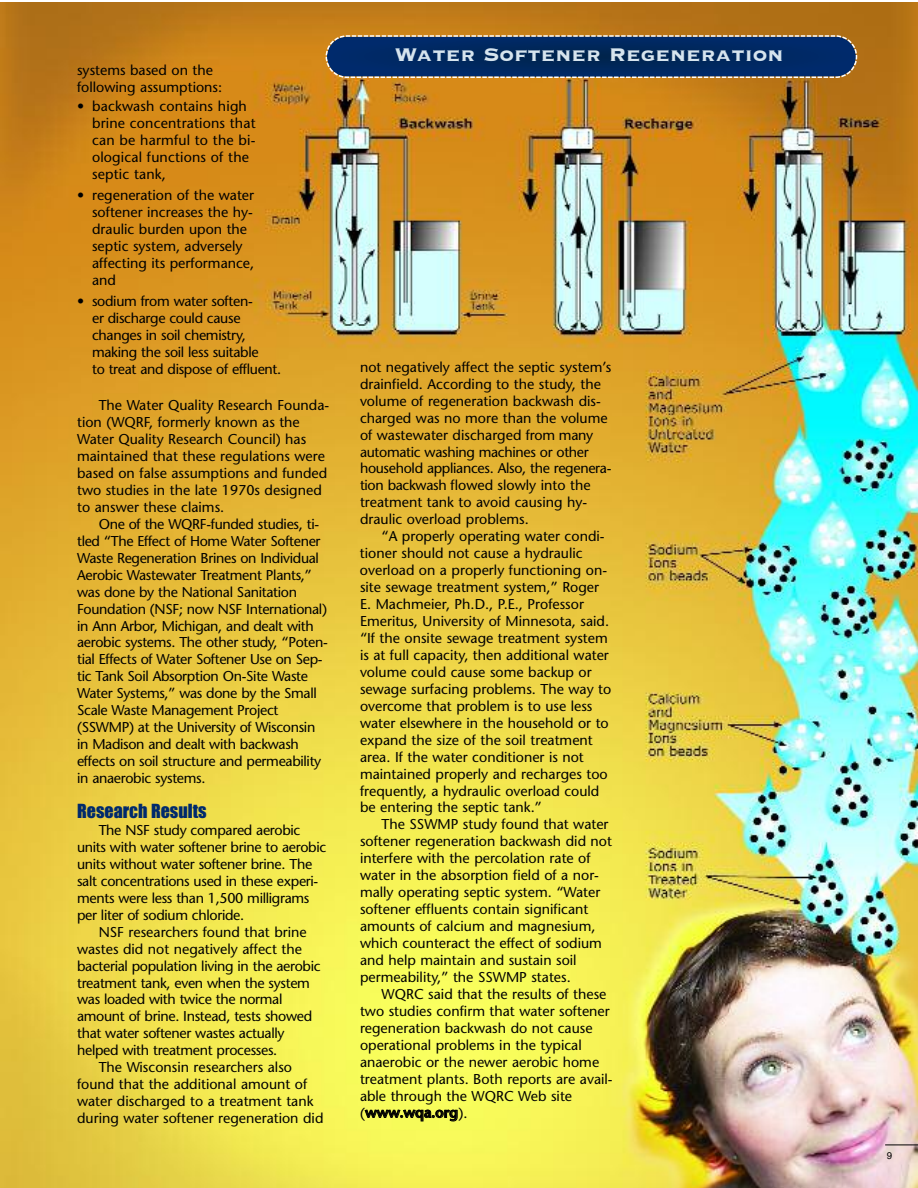
<style>
.page{position:relative;width:918px;height:1188px;background:#fff}
.page>*{position:absolute;margin:0;border:0;box-sizing:border-box;transform-origin:0 0}
.t1{font:700 24px "Copperplate";color:#d6e4ee}
.t2{font:18px "Impact";color:#002a6c}
.t3{font:14.25px/17px "Stone Sans";color:#000}
.t4{font:14.25px/17px "Stone Sans";letter-spacing:-.025em;color:#000}
.t5{font:9.75px "Helvetica";color:#000}
.s1{font-weight:600}
</style>
<div class="page">
<img style="left:0;top:3px;width:918px;height:1185px">
<hr style="left:885px;top:1145px;width:33px;height:1px;background:#000">
<svg style="left:325px;top:34px;width:533px;height:45px;background:#1e3b63"></svg>
<p class="t3" style="left:77px;top:63px;width:147px">systems based on the following assumptions:</p>
<p class="t3" style="left:92px;top:99px;width:165px;text-indent:-15px">• backwash contains high brine concentrations that can be harmful to the bi&shy;ological functions of the septic tank,</p>
<p class="t3" style="left:92px;top:188px;width:164px;text-indent:-15px">• regeneration of the water softener increases the hy&shy;draulic burden upon the septic system, adversely affecting its performance, and</p>
<p class="t4" style="left:92px;top:294px;width:191px;text-indent:-15px">• sodium from water soften-<br>er discharge could cause changes in soil chemistry, making the soil less suitable<br>to treat and dispose of effluent.</p>
<p class="t3" style="left:77px;top:398px;width:254px;text-indent:22px">The Water Quality Research Founda&shy;tion (WQRF, formerly known as the Water Quality Research Council) has maintained that these regulations were based on false assumptions and funded two studies in the late 1970s designed to answer these claims.</p>
<p class="t4" style="left:77px;top:517px;width:252px;text-indent:22px">One of the WQRF-funded studies, ti&shy;tled “The Effect of Home Water Softener Waste Regeneration Brines on Individual Aerobic Wastewater Treatment Plants,” was done by the National Sanitation Foundation (NSF; now NSF International) in Ann Arbor, Michigan, and dealt with aerobic systems. The other study, “Poten&shy;tial Effects of Water Softener Use on Sep&shy;tic Tank Soil Absorption On-Site Waste Water Systems,” was done by the Small Scale Waste Management Project (SSWMP) at the University of Wisconsin in Madison and dealt with backwash effects on soil structure and permeability in anaerobic systems.</p>
<p class="t2" style="left:77px;top:801px;width:131px">Research Results</p>
<p class="t4" style="left:77px;top:823px;width:251px;text-indent:22px">The NSF study compared aerobic units with water softener brine to aerobic units without water softener brine. The salt concentrations used in these experi&shy;ments were less than 1,500 milligrams per liter of sodium chloride.</p>
<p class="t3" style="left:99px;top:925px;width:210px">NSF researchers found that brine</p>
<p class="t3" style="left:77px;top:942px;width:226px">wastes did not negatively affect the</p>
<p class="t4" style="left:77px;top:959px;width:245px">bacterial population living in the aerobic</p>
<p class="t4" style="left:77px;top:976px;width:234px">treatment tank, even when the system</p>
<p class="t4" style="left:77px;top:993px;width:207px">was loaded with twice the normal</p>
<p class="t4" style="left:77px;top:1009px;width:237px">amount of brine. Instead, tests showed</p>
<p class="t4" style="left:77px;top:1026px;width:209px">that water softener wastes actually</p>
<p class="t4" style="left:77px;top:1043px;width:202px">helped with treatment processes.</p>
<p class="t3" style="left:99px;top:1060px;width:195px">The Wisconsin researchers also</p>
<p class="t3" style="left:77px;top:1077px;width:232px">found that the additional amount of</p>
<p class="t3" style="left:77px;top:1094px;width:238px">water discharged to a treatment tank</p>
<p class="t3" style="left:77px;top:1111px;width:248px">during water softener regeneration did</p>
<h1 class="t1" style="left:395px;top:39px;width:390px">Water Softener Regeneration</h1>
<p class="t3" style="left:360px;top:360px;width:253px">not negatively affect the septic system’s drainfield. According to the study, the volume of regeneration backwash dis&shy;charged was no more than the volume of wastewater discharged from many automatic washing machines or other household appliances. Also, the regenera&shy;tion backwash flowed slowly into the treatment tank to avoid causing hy&shy;draulic overload problems.</p>
<p class="t3" style="left:360px;top:529px;width:253px;text-indent:22px">“A properly operating water condi&shy;tioner should not cause a hydraulic overload on a properly functioning on&shy;site sewage treatment system,” Roger E. Machmeier, Ph.D., P.E., Professor Emeritus, University of Minnesota, said. “If the onsite sewage treatment system is at full capacity, then additional water volume could cause some backup or sewage surfacing problems. The way to overcome that problem is to use less water elsewhere in the household or to expand the size of the soil treatment area. If the water conditioner is not maintained properly and recharges too frequently, a hydraulic overload could be entering the septic tank.”</p>
<p class="t3" style="left:360px;top:817px;width:254px;text-indent:22px">The SSWMP study found that water softener regeneration backwash did not interfere with the percolation rate of water in the absorption field of a nor&shy;mally operating septic system. “Water softener effluents contain significant amounts of calcium and magnesium, which counteract the effect of sodium and help maintain and sustain soil permeability,” the SSWMP states.</p>
<p class="t3" style="left:360px;top:987px;width:254px;text-indent:22px">WQRC said that the results of these two studies confirm that water softener regeneration backwash do not cause operational problems in the typical anaerobic or the newer aerobic home treatment plants. Both reports are avail&shy;able through the WQRC Web site (<span class="s1">www.wqa.org</span>).</p>
<p class="t5" style="left:887px;top:1152px;width:7px">9</p>
</div>
